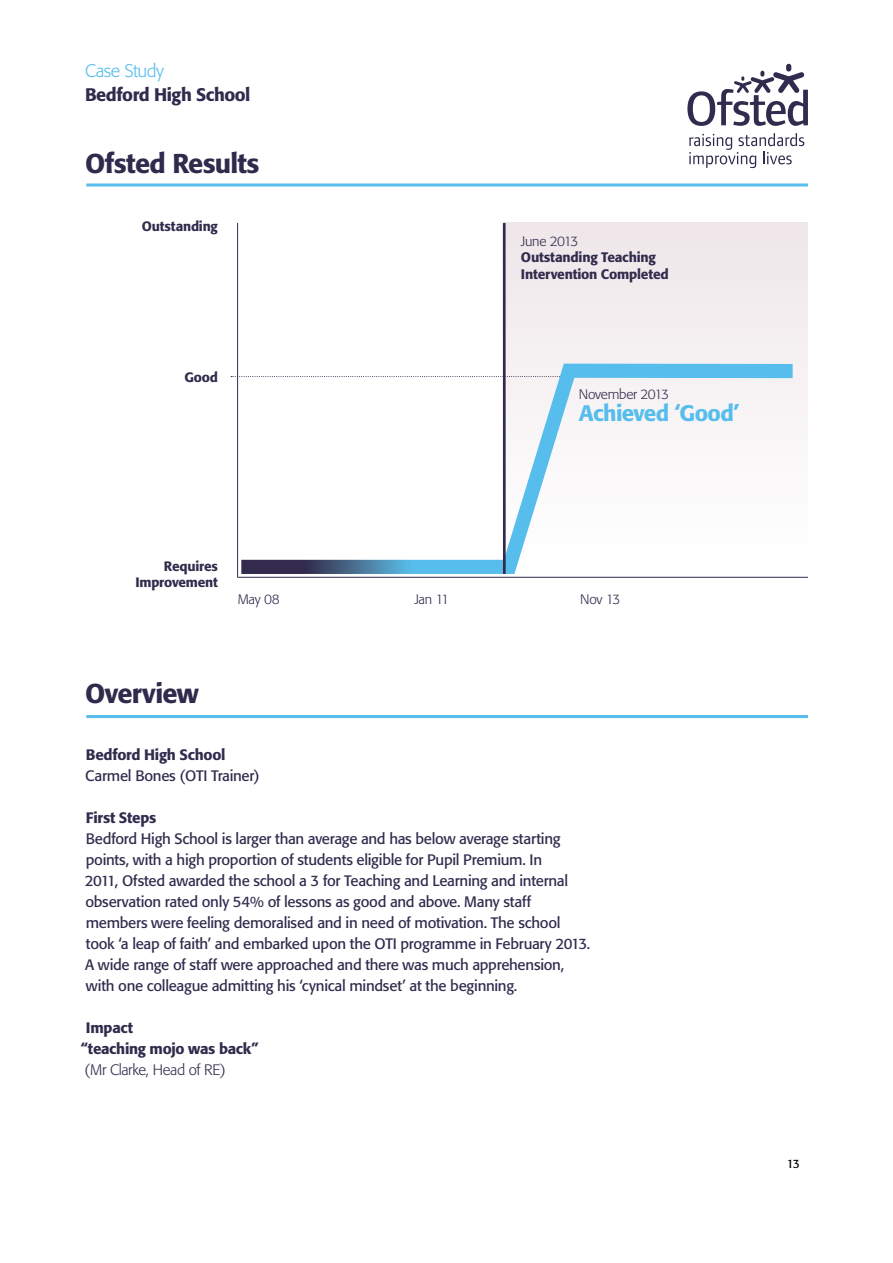
<style>
.page{position:relative;width:893px;height:1263px;background:#fff}
.page>*{position:absolute;margin:0;border:0;box-sizing:border-box;transform-origin:0 0}
.t1{font:500 27px "Formata BQ";letter-spacing:-.025em;color:#302a4c}
.t2{font:500 22.2px "Formata BQ";letter-spacing:-.03em;color:#56bdec}
.t3{font:500 18px "Formata BQ";letter-spacing:-.025em;color:#302a4c}
.t4{font:300 18px "Formata BQ";letter-spacing:-.025em;color:#56bdec}
.t5{font:15px/21px "Formata BQ";letter-spacing:-.02em;color:#322b4d}
.t6{font:500 15px/21px "Formata BQ";letter-spacing:-.02em;color:#322b4d}
.t7{font:300 15px "Formata BQ";letter-spacing:-.02em;color:#322b4d}
.t8{font:500 13.65px/16.6px "Formata BQ";letter-spacing:-.015em;color:#322b4d}
.t9{font:300 13.65px "Formata BQ";letter-spacing:-.02em;color:#322b4d}
.t10{font:500 13.5px/16.2px "Formata BQ";letter-spacing:-.015em;color:#322b4d;text-align:right}
.t11{font:12px "Formata BQ";color:#000}
</style>
<div class="page">
<div style="left:504px;top:223px;width:304px;height:351px;background:#f2ebed"></div>
<hr style="left:237px;top:223px;width:1px;height:355px;background:#322b4d">
<hr style="left:238px;top:577px;width:570px;height:1px;background:#322b4d">
<svg style="left:230px;top:356px;width:577px;height:222px"></svg>
<div style="left:786px;top:64px;width:5px;height:8px;background:#322b4d;border-radius:3px"></div>
<svg style="left:687px;top:71px;width:121px;height:55px"></svg>
<svg style="left:689px;top:133px;width:115px;height:35px"></svg>
<hr style="left:503px;top:223px;width:3px;height:351px;background:#322b4d">
<hr style="left:86px;top:183px;width:722px;height:3px;background:#56bdec">
<hr style="left:86px;top:715px;width:722px;height:3px;background:#56bdec">
<p class="t4" style="left:85px;top:60px;width:80px">Case Study</p>
<p class="t3" style="left:85px;top:84px;width:167px">Bedford High School</p>
<h1 class="t1" style="left:85px;top:147px;width:176px">Ofsted Results</h1>
<p class="t10" style="left:142px;top:218px;width:78px">Outstanding</p>
<p class="t10" style="left:184px;top:369px;width:35px">Good</p>
<p class="t9" style="left:521px;top:233px;width:59px">June 2013</p>
<p class="t8" style="left:521px;top:249px;width:149px">Outstanding Teaching<br>Intervention Completed</p>
<p class="t9" style="left:579px;top:386px;width:92px">November 2013</p>
<h2 class="t2" style="left:579px;top:399px;width:162px">Achieved ‘Good’</h2>
<p class="t10" style="left:135px;top:558px;width:84px">Requires<br>Improvement</p>
<p class="t9" style="left:238px;top:591px;width:44px">May 08</p>
<p class="t9" style="left:414px;top:591px;width:36px">Jan 11</p>
<p class="t9" style="left:580px;top:591px;width:42px">Nov 13</p>
<h1 class="t1" style="left:85px;top:677px;width:115px">Overview</h1>
<p class="t6" style="left:86px;top:744px;width:141px">Bedford High School</p>
<p class="t5" style="left:85px;top:765px;width:176px">Carmel Bones (OTI Trainer)</p>
<p class="t6" style="left:86px;top:807px;width:72px">First Steps</p>
<p class="t5" style="left:85px;top:828px;width:507px">Bedford High School is larger than average and has below average starting points, with a high proportion of students eligible for Pupil Premium. In<br>2011, Ofsted awarded the school a 3 for Teaching and Learning and internal observation rated only 54% of lessons as good and above. Many staff members were feeling demoralised and in need of motivation. The school took ‘a leap of faith’ and embarked upon the OTI programme in February 2013.<br>A wide range of staff were approached and there was much apprehension, with one colleague admitting his ‘cynical mindset’ at the beginning.</p>
<p class="t6" style="left:81px;top:1017px;width:179px;text-indent:5px">Impact<br>“teaching mojo was back”</p>
<p class="t7" style="left:85px;top:1061px;width:143px">(Mr Clarke, Head of RE)</p>
<p class="t11" style="left:787px;top:1156px;width:14px">13</p>
</div>
